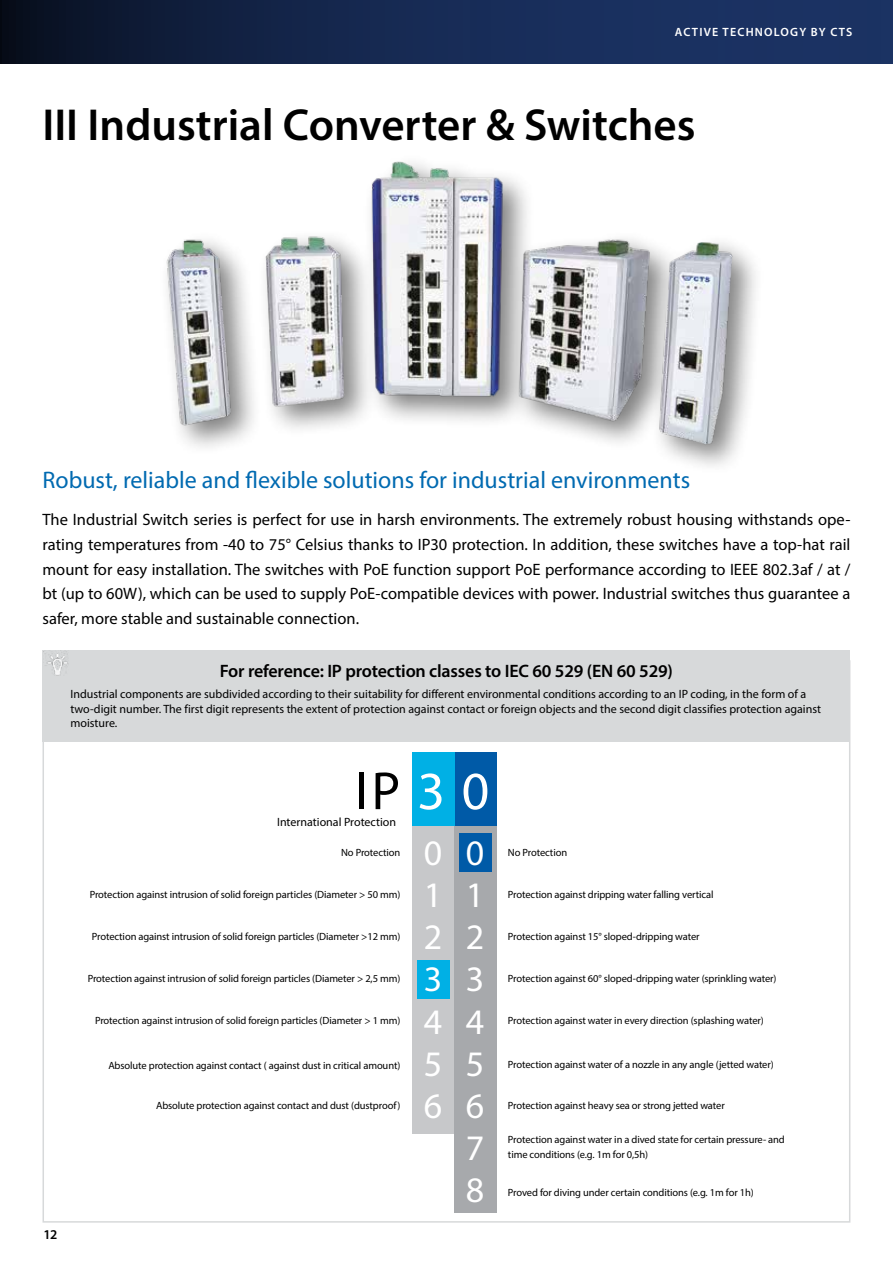
<style>
.page{position:relative;width:893px;height:1263px;background:#fff}
.page>*{position:absolute;margin:0;border:0;box-sizing:border-box;transform-origin:0 0}
.t1{font:54px "Myriad Pro";color:#000}
.t2{font:600 45px "Myriad Pro";color:#000}
.t3{font:36px "Myriad Pro";color:#fff}
.t4{font:24px "Myriad Pro";color:#006ab1}
.t5{font:600 18px "Myriad Pro";letter-spacing:-.01em;color:#000}
.t6{font:16.5px/24.8px "Myriad Pro";color:#000;text-align:justify}
.t7{font:600 13.5px "Myriad Pro";color:#000}
.t8{font:12px/14.4px "Myriad Pro";color:#000}
.t9{font:600 12px "Myriad Pro";letter-spacing:.1em;color:#fff}
.t10{font:10.5px/15px "Myriad Pro";letter-spacing:-.01em;color:#000}
.s1{color:#fff}
</style>
<div class="page">
<img style="left:166px;top:161px;width:590px;height:305px">
<svg style="left:0;top:0;width:893px;height:64px;background:#15274e"></svg>
<div style="left:43px;top:649px;width:807px;height:92px;background:#d7d9da"></div>
<div style="left:412px;top:826px;width:42px;height:307px;background:#c7c8ca"></div>
<div style="left:454px;top:826px;width:42px;height:387px;background:#a7a9ac"></div>
<div style="left:454px;top:753px;width:42px;height:73px;background:#005aa7"></div>
<div style="left:412px;top:753px;width:42px;height:73px;background:#00b0e5"></div>
<div style="left:417px;top:960px;width:33px;height:39px;background:#00b0e5"></div>
<div style="left:459px;top:833px;width:33px;height:39px;background:#005aa7"></div>
<img style="left:43px;top:651px;width:25px;height:25px">
<p class="t9" style="left:675px;top:24px;width:179px">ACTIVE TECHNOLOGY BY CTS</p>
<h2 class="t2" style="left:43px;top:96px;width:655px">III Industrial Converter &amp; Switches</h2>
<h3 class="t4" style="left:43px;top:465px;width:649px">Robust, reliable and flexible solutions for industrial environments</h3>
<p class="t6" style="left:43px;top:507px;width:809px">The Industrial Switch series is perfect for use in harsh environments. The extremely robust housing withstands ope&shy;rating temperatures from -40 to 75° Celsius thanks to IP30 protection. In addition, these switches have a top-hat rail mount for easy installation. The switches with PoE function support PoE performance according to IEEE 802.3af / at / bt (up to 60W), which can be used to supply PoE-compatible devices with power. Industrial switches thus guarantee a safer, more stable and sustainable connection.</p>
<h3 class="t5" style="left:220px;top:659px;width:455px">For reference: IP protection classes to IEC 60 529 (EN 60 529)</h3>
<p class="t8" style="left:70px;top:687px;width:752px">Industrial components are subdivided according to their suitability for different environmental conditions according to an IP coding, in the form of a two-digit number. The first digit represents the extent of protection against contact or foreign objects and the second digit classifies protection against moisture.</p>
<p class="t7" style="left:43px;top:1226px;width:15px">12</p>
<h1 class="t1" style="left:355px;top:758px;width:136px">IP <span class="s1">3 0</span></h1>
<p class="t8" style="left:277px;top:815px;width:121px">International Protection</p>
<h3 class="t3" style="left:424px;top:830px;width:20px">0</h3>
<h3 class="t3" style="left:424px;top:873px;width:62px">1 1</h3>
<h3 class="t3" style="left:424px;top:915px;width:62px">2 2</h3>
<h3 class="t3" style="left:466px;top:957px;width:20px">3</h3>
<h3 class="t3" style="left:424px;top:999px;width:62px">4 4</h3>
<h3 class="t3" style="left:424px;top:1041px;width:62px">5 5</h3>
<h3 class="t3" style="left:424px;top:1084px;width:62px">6 6</h3>
<h3 class="t3" style="left:466px;top:1126px;width:20px">7</h3>
<h3 class="t3" style="left:466px;top:1168px;width:20px">8</h3>
<h3 class="t3" style="left:466px;top:830px;width:20px">0</h3>
<p class="t10" style="left:341px;top:845px;width:61px">No Protection</p>
<p class="t10" style="left:90px;top:886px;width:312px">Protection against intrusion of solid foreign particles (Diameter &gt; 50 mm)</p>
<p class="t10" style="left:92px;top:928px;width:310px">Protection against intrusion of solid foreign particles (Diameter &gt;12 mm)</p>
<p class="t10" style="left:88px;top:971px;width:314px">Protection against intrusion of solid foreign particles (Diameter &gt; 2,5 mm)</p>
<p class="t10" style="left:95px;top:1013px;width:307px">Protection against intrusion of solid foreign particles (Diameter &gt; 1 mm)</p>
<p class="t10" style="left:108px;top:1058px;width:294px">Absolute protection against contact ( against dust in critical amount)</p>
<p class="t10" style="left:156px;top:1097px;width:246px">Absolute protection against contact and dust (dustproof)</p>
<h3 class="t3" style="left:424px;top:957px;width:20px">3</h3>
<p class="t10" style="left:508px;top:845px;width:61px">No Protection</p>
<p class="t10" style="left:508px;top:886px;width:207px">Protection against dripping water falling vertical</p>
<p class="t10" style="left:508px;top:928px;width:193px">Protection against 15° sloped-dripping water</p>
<p class="t10" style="left:508px;top:971px;width:270px">Protection against 60° sloped-dripping water (sprinkling water)</p>
<p class="t10" style="left:508px;top:1013px;width:257px">Protection against water in every direction (splashing water)</p>
<p class="t10" style="left:508px;top:1057px;width:267px">Protection against water of a nozzle in any angle (jetted water)</p>
<p class="t10" style="left:508px;top:1097px;width:218px">Protection against heavy sea or strong jetted water</p>
<p class="t10" style="left:508px;top:1132px;width:278px">Protection against water in a dived state for certain pressure- and time conditions (e.g. 1m for 0,5h)</p>
<p class="t10" style="left:508px;top:1185px;width:247px">Proved for diving under certain conditions (e.g. 1m for 1h)</p>
</div>
